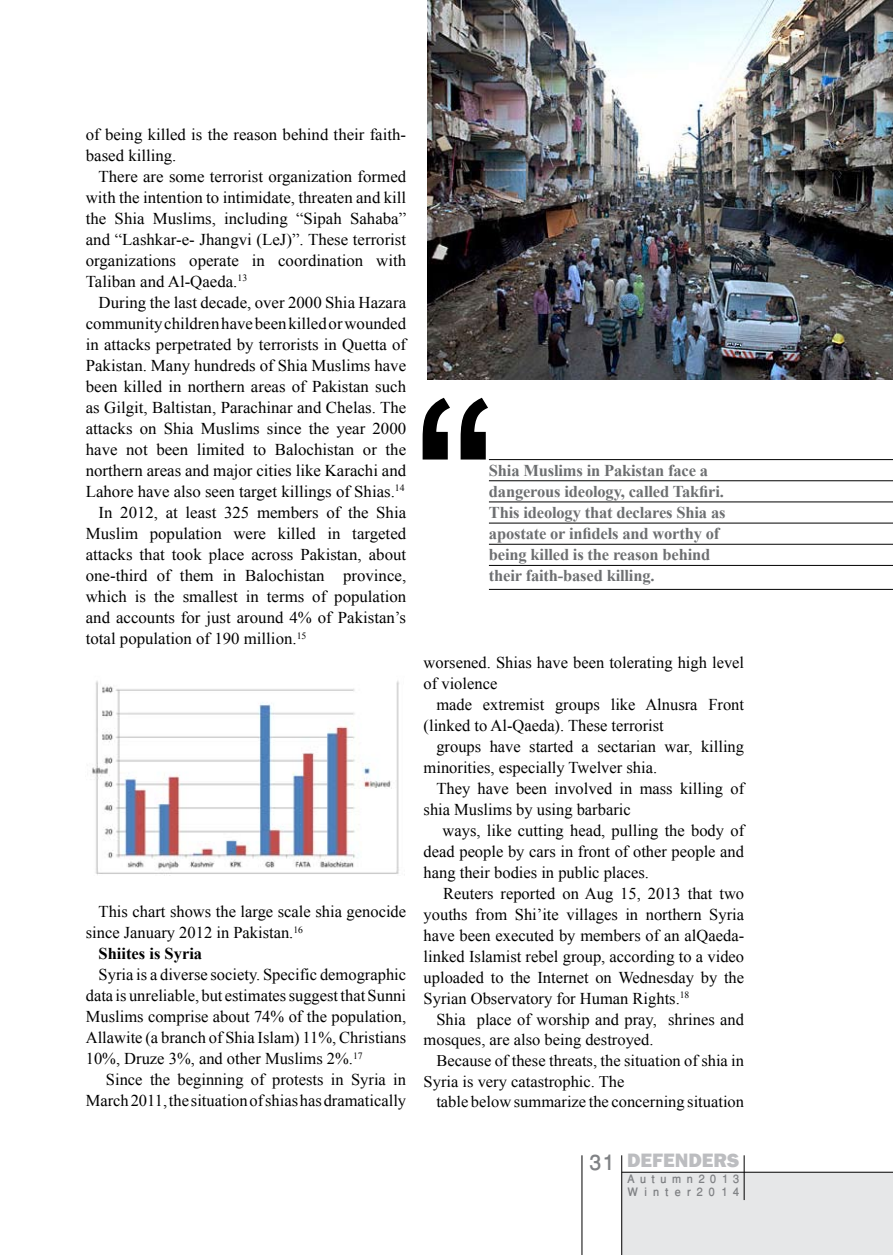
<style>
.page{position:relative;width:893px;height:1255px;background:#fff}
.page>*{position:absolute;margin:0;border:0;box-sizing:border-box;transform-origin:0 0}
.t1{font:800 19.95px "Franklin Gothic";color:#bcbdc0}
.t2{font:16.5px/21px "Times New Roman";color:#000}
.t3{font:700 16.5px/21px "Times New Roman";letter-spacing:-.01em;color:#6d6f71}
.t4{font:500 16.5px/13.5px "Win Soft Pro";letter-spacing:.34em;color:#808285;scale:.96 1}
.t5{font:700 16.5px "Times New Roman";color:#000}
.t6{font:16.2px "Times New Roman";color:#000}
.s1{font-family:"Win Soft Pro";font-weight:500;font-size:30px;color:#808285}
</style>
<div class="page">
<div style="left:622px;top:1171px;width:271px;height:83px;background:#e6e7e8"></div>
<hr style="left:622px;top:1171px;width:271px;height:1px;background:#000">
<hr style="left:744px;top:1155px;width:1px;height:44px;background:#000">
<hr style="left:621px;top:1155px;width:1px;height:99px;background:#000">
<hr style="left:582px;top:1155px;width:1px;height:99px;background:#000">
<img style="left:92px;top:680px;width:307px;height:195px">
<img style="left:427px;top:1px;width:466px;height:378px">
<svg style="left:422px;top:397px;width:67px;height:63px"></svg>
<hr style="left:489px;top:459px;width:404px;height:1px;background:#000">
<hr style="left:489px;top:565px;width:404px;height:1px;background:#000">
<hr style="left:489px;top:589px;width:404px;height:1px;background:#000">
<hr style="left:489px;top:480px;width:404px;height:1px;background:#000">
<hr style="left:489px;top:501px;width:404px;height:1px;background:#000">
<hr style="left:489px;top:523px;width:404px;height:1px;background:#000">
<hr style="left:489px;top:544px;width:404px;height:1px;background:#000">
<p class="t2" style="left:86px;top:123px;width:322px">of being killed is the reason behind their faith&shy;based killing.</p>
<p class="t2" style="left:86px;top:165px;width:322px;text-align:justify;text-indent:13px">There are some terrorist organization formed with the intention to intimidate, threaten and kill the Shia Muslims, including “Sipah Sahaba” and “Lashkar-e- Jhangvi (LeJ)”. These terrorist organizations operate in coordination with Taliban and Al-Qaeda.<sup>13</sup></p>
<p class="t2" style="left:99px;top:291px;width:309px">During the last decade, over 2000 Shia Hazara</p>
<p class="t2" style="left:86px;top:312px;width:322px">community children have been killed or wounded</p>
<p class="t2" style="left:86px;top:333px;width:322px">in attacks perpetrated by terrorists in Quetta of</p>
<p class="t2" style="left:86px;top:354px;width:322px">Pakistan. Many hundreds of Shia Muslims have</p>
<p class="t2" style="left:86px;top:375px;width:322px">been killed in northern areas of Pakistan such</p>
<p class="t2" style="left:86px;top:396px;width:322px">as Gilgit, Baltistan, Parachinar and Chelas. The</p>
<p class="t2" style="left:86px;top:417px;width:322px">attacks on Shia Muslims since the year 2000</p>
<p class="t2" style="left:86px;top:438px;width:322px">have not been limited to Balochistan or the</p>
<p class="t2" style="left:86px;top:459px;width:322px">northern areas and major cities like Karachi and</p>
<p class="t2" style="left:86px;top:480px;width:320px">Lahore have also seen target killings of Shias.<sup>14</sup></p>
<p class="t2" style="left:99px;top:501px;width:309px">In 2012, at least 325 members of the Shia</p>
<p class="t2" style="left:86px;top:522px;width:322px">Muslim population were killed in targeted</p>
<p class="t2" style="left:86px;top:543px;width:322px">attacks that took place across Pakistan, about</p>
<p class="t2" style="left:86px;top:564px;width:322px">one-third of them in Balochistan province,</p>
<p class="t2" style="left:86px;top:585px;width:322px">which is the smallest in terms of population</p>
<p class="t2" style="left:86px;top:606px;width:322px">and accounts for just around 4% of Pakistan’s</p>
<p class="t2" style="left:86px;top:627px;width:222px">total population of 190 million.<sup>15</sup></p>
<p class="t2" style="left:99px;top:900px;width:309px">This chart shows the large scale shia genocide</p>
<p class="t2" style="left:86px;top:921px;width:219px">since January 2012 in Pakistan.<sup>16</sup></p>
<p class="t5" style="left:99px;top:942px;width:105px">Shiites is Syria</p>
<p class="t2" style="left:86px;top:963px;width:322px;text-align:justify;text-indent:13px">Syria is a diverse society. Specific demographic data is unreliable, but estimates suggest that Sunni Muslims comprise about 74% of the population, Allawite (a branch of Shia Islam) 11%, Christians 10%, Druze 3%, and other Muslims 2%.<sup>17</sup></p>
<p class="t2" style="left:86px;top:1068px;width:322px;text-align:right">Since the beginning of protests in Syria in<br>March 2011, the situation of shias has dramatically</p>
<p class="t3" style="left:489px;top:460px;width:238px">Shia Muslims in Pakistan face a dangerous ideology, called Takfiri.<br>This ideology that declares Shia as apostate or infidels and worthy of being killed is the reason behind their faith-based killing.</p>
<p class="t2" style="left:424px;top:651px;width:322px">worsened. Shias have been tolerating high level of violence</p>
<p class="t2" style="left:424px;top:693px;width:322px;text-indent:13px">made extremist groups like Alnusra Front (linked to Al-Qaeda). These terrorist</p>
<p class="t2" style="left:424px;top:735px;width:322px;text-indent:13px">groups have started a sectarian war, killing minorities, especially Twelver shia.</p>
<p class="t2" style="left:424px;top:777px;width:322px;text-indent:13px">They have been involved in mass killing of shia Muslims by using barbaric</p>
<p class="t2" style="left:424px;top:819px;width:322px;text-align:justify;text-indent:19px">ways, like cutting head, pulling the body of dead people by cars in front of other people and hang their bodies in public places.</p>
<p class="t2" style="left:424px;top:882px;width:322px;text-align:justify;text-indent:20px">Reuters reported on Aug 15, 2013 that two youths from Shi’ite villages in northern Syria have been executed by members of an alQaeda&shy;linked Islamist rebel group, according to a video uploaded to the Internet on Wednesday by the Syrian Observatory for Human Rights.<sup>18</sup></p>
<p class="t2" style="left:436px;top:1008px;width:309px">Shia place of worship and pray, shrines and</p>
<p class="t6" style="left:424px;top:1029px;width:232px">mosques, are also being destroyed.</p>
<p class="t6" style="left:436px;top:1049px;width:309px">Because of these threats, the situation of shia in</p>
<p class="t6" style="left:424px;top:1070px;width:202px">Syria is very catastrophic. The</p>
<p class="t6" style="left:436px;top:1090px;width:309px">table below summarize the concerning situation</p>
<p class="t1" style="left:589px;top:1147px;width:151px"><span class="s1">31</span> DEFENDERS</p>
<p class="t4" style="left:627px;top:1172px;width:119px">Autumn2013<br>Winter2014</p>
</div>
